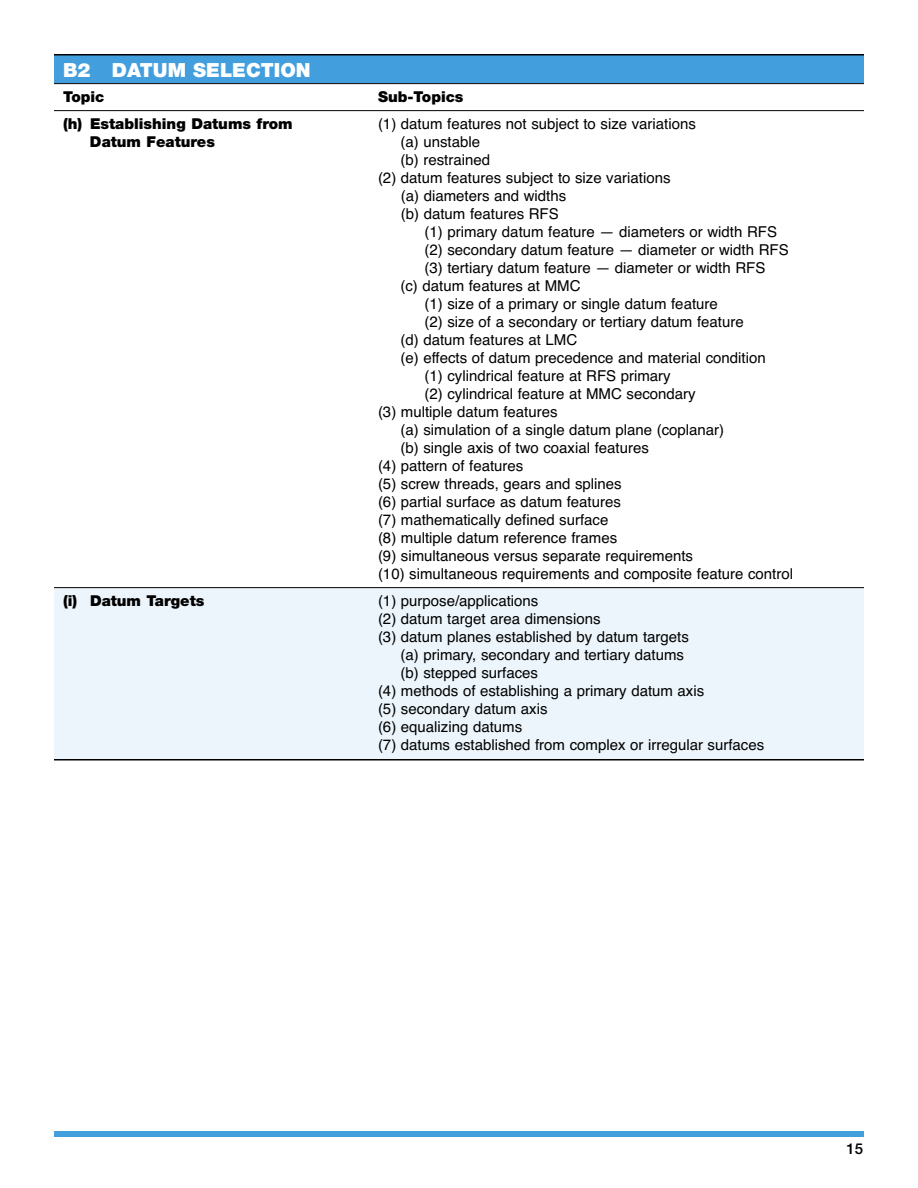
<style>
.page{position:relative;width:918px;height:1188px;background:#fff}
.page>*{position:absolute;margin:0;border:0;box-sizing:border-box;transform-origin:0 0}
.t1{font:900 19.5px "Helvetica Neue LT Std";color:#fff}
.t2{font:15px "Helvetica";color:#000}
.t3{font:900 15px "Helvetica Neue LT Std";color:#000}
.t4{font:500 15px "Helvetica Neue";color:#000}
</style>
<div class="page">
<div style="left:54px;top:588px;width:810px;height:171px;background:#ecf5fb"></div>
<div style="left:54px;top:54px;width:810px;height:29px;background:#429edd"></div>
<div style="left:54px;top:1131px;width:810px;height:6px;background:#429edd"></div>
<hr style="left:54px;top:54px;width:810px;height:2px;background:#000">
<hr style="left:54px;top:83px;width:810px;height:1px;background:#000">
<hr style="left:54px;top:110px;width:810px;height:1px;background:#000">
<hr style="left:54px;top:587px;width:810px;height:1px;background:#000">
<hr style="left:54px;top:759px;width:810px;height:1px;background:#000">
<h1 class="t1" style="left:63px;top:63px;width:249px">B2 DATUM SELECTION</h1>
<p class="t3" style="left:63px;top:91px;width:43px">Topic</p>
<p class="t3" style="left:378px;top:91px;width:87px">Sub-Topics</p>
<p class="t3" style="left:63px;top:118px;width:231px">(h) Establishing Datums from</p>
<p class="t2" style="left:378px;top:115px;width:319px">(1) datum features not subject to size variations</p>
<p class="t3" style="left:90px;top:136px;width:126px">Datum Features</p>
<p class="t2" style="left:400px;top:133px;width:81px">(a) unstable</p>
<p class="t2" style="left:400px;top:151px;width:91px">(b) restrained</p>
<p class="t2" style="left:378px;top:169px;width:294px">(2) datum features subject to size variations</p>
<p class="t2" style="left:401px;top:187px;width:167px">(a) diameters and widths</p>
<p class="t2" style="left:401px;top:205px;width:159px">(b) datum features RFS</p>
<p class="t2" style="left:424px;top:223px;width:354px">(1) primary datum feature — diameters or width RFS</p>
<p class="t2" style="left:424px;top:241px;width:366px">(2) secondary datum feature — diameter or width RFS</p>
<p class="t2" style="left:424px;top:259px;width:342px">(3) tertiary datum feature — diameter or width RFS</p>
<p class="t2" style="left:400px;top:277px;width:181px">(c) datum features at MMC</p>
<p class="t2" style="left:424px;top:295px;width:295px">(1) size of a primary or single datum feature</p>
<p class="t2" style="left:424px;top:313px;width:321px">(2) size of a secondary or tertiary datum feature</p>
<p class="t2" style="left:400px;top:331px;width:178px">(d) datum features at LMC</p>
<p class="t2" style="left:400px;top:349px;width:367px">(e) effects of datum precedence and material condition</p>
<p class="t2" style="left:424px;top:367px;width:248px">(1) cylindrical feature at RFS primary</p>
<p class="t2" style="left:424px;top:385px;width:273px">(2) cylindrical feature at MMC secondary</p>
<p class="t2" style="left:378px;top:403px;width:181px">(3) multiple datum features</p>
<p class="t2" style="left:400px;top:421px;width:325px">(a) simulation of a single datum plane (coplanar)</p>
<p class="t2" style="left:400px;top:439px;width:250px">(b) single axis of two coaxial features</p>
<p class="t2" style="left:378px;top:457px;width:147px">(4) pattern of features</p>
<p class="t2" style="left:378px;top:475px;width:245px">(5) screw threads, gears and splines</p>
<p class="t2" style="left:378px;top:493px;width:244px">(6) partial surface as datum features</p>
<p class="t2" style="left:378px;top:511px;width:232px">(7) mathematically defined surface</p>
<p class="t2" style="left:378px;top:529px;width:241px">(8) multiple datum reference frames</p>
<p class="t2" style="left:378px;top:547px;width:317px">(9) simultaneous versus separate requirements</p>
<p class="t2" style="left:378px;top:565px;width:417px">(10) simultaneous requirements and composite feature control</p>
<p class="t3" style="left:63px;top:595px;width:143px">(i) Datum Targets</p>
<p class="t2" style="left:378px;top:592px;width:162px">(1) purpose/applications</p>
<p class="t2" style="left:378px;top:610px;width:224px">(2) datum target area dimensions</p>
<p class="t2" style="left:378px;top:628px;width:312px">(3) datum planes established by datum targets</p>
<p class="t2" style="left:400px;top:646px;width:285px">(a) primary, secondary and tertiary datums</p>
<p class="t2" style="left:400px;top:664px;width:139px">(b) stepped surfaces</p>
<p class="t2" style="left:378px;top:682px;width:328px">(4) methods of establishing a primary datum axis</p>
<p class="t2" style="left:378px;top:700px;width:171px">(5) secondary datum axis</p>
<p class="t2" style="left:378px;top:718px;width:146px">(6) equalizing datums</p>
<p class="t2" style="left:378px;top:736px;width:388px">(7) datums established from complex or irregular surfaces</p>
<p class="t4" style="left:847px;top:1143px;width:18px">15</p>
</div>
